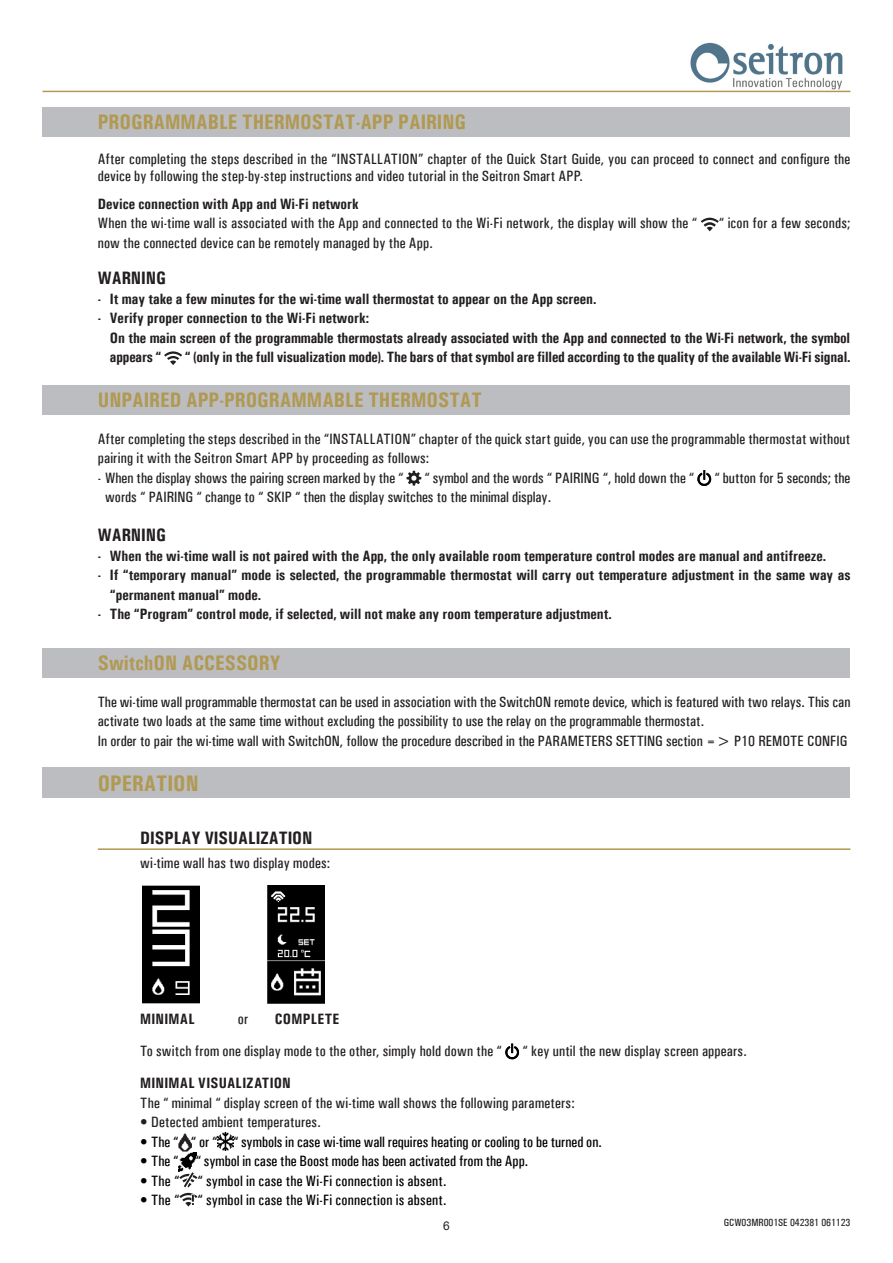
<style>
.page{position:relative;width:893px;height:1263px;background:#fff}
.page>*{position:absolute;margin:0;border:0;box-sizing:border-box;transform-origin:0 0}
.CAPITOLO{font:700 condensed 22.5px "Univers";color:#b09953}
.CAPITOLO-2{font:700 condensed 21px "Univers";color:#b09953}
.PARAMETRO_UTENTE{font:700 condensed 18px "Univers";color:#231f20}
.Titolo_Paragrafo{font:700 condensed 18px "Univers";color:#231f20}
.Descrizione_-_elenco_trattini_-_Standard{font:700 condensed 18px "Univers";color:#231f20}
.Note__Attenzione__-_elenco_trattini_-_St{font:700 condensed 15px/19.5px "Univers";color:#231f20}
.Descrizione_-_Standard{font:500 condensed 15px/17.2px "Univers";letter-spacing:.015em;color:#231f20}
.Descrizione_-_elenco_trattini_-_Standard-2{font:500 condensed 15px/19.5px "Univers";color:#231f20}
.Descrizione{font:500 condensed 15px "Univers";letter-spacing:.015em;color:#231f20}
.Descrizione-2{font:500 condensed 15px "Univers";letter-spacing:.005em;color:#000}
.Descrizione-3{font:700 condensed 15px "Univers";letter-spacing:.02em;color:#231f20}
.t1{font:12px "Arial";color:#231f20}
.t2{font:500 condensed 10.5px "Univers";color:#231f20}
</style>
<div class="page">
<img style="left:686px;top:42px;width:164px;height:49px">
<hr style="left:43px;top:91px;width:807px;height:1px;background:#b09953">
<div style="left:43px;top:107px;width:807px;height:30px;background:#bcbdc0"></div>
<div style="left:43px;top:385px;width:807px;height:30px;background:#bcbdc0"></div>
<div style="left:43px;top:648px;width:807px;height:30px;background:#bcbdc0"></div>
<div style="left:43px;top:767px;width:807px;height:31px;background:#bcbdc0"></div>
<hr style="left:98px;top:848px;width:752px;height:2px;background:#b09953">
<svg style="left:701px;top:218px;width:18px;height:13px"></svg>
<svg style="left:164px;top:351px;width:18px;height:14px"></svg>
<svg style="left:407px;top:471px;width:14px;height:15px"></svg>
<svg style="left:698px;top:471px;width:13px;height:14px"></svg>
<svg style="left:506px;top:1044px;width:13px;height:15px"></svg>
<img style="left:178px;top:1133px;width:13px;height:18px">
<img style="left:217px;top:1132px;width:16px;height:18px">
<img style="left:178px;top:1152px;width:18px;height:20px">
<svg style="left:179px;top:1167px;width:19px;height:39px"></svg>
<img style="left:267px;top:886px;width:58px;height:117px">
<img style="left:142px;top:886px;width:58px;height:117px">
<p class="CAPITOLO-2" style="left:98px;top:109px;width:370px">PROGRAMMABLE THERMOSTAT-APP PAIRING</p>
<p class="Descrizione_-_Standard" style="left:98px;top:150px;width:754px">After completing the steps described in the “INSTALLATION” chapter of the Quick Start Guide, you can proceed to connect and configure the device by following the step-by-step instructions and video tutorial in the Seitron Smart APP.</p>
<p class="Note__Attenzione__-_elenco_trattini_-_St" style="left:98px;top:194px;width:263px">Device connection with App and Wi-Fi network</p>
<p class="Descrizione_-_Standard" style="left:98px;top:215px;width:601px">When the wi-time wall is associated with the App and connected to the Wi-Fi network, the display will show the “</p>
<p class="Descrizione_-_Standard" style="left:719px;top:215px;width:133px">“ icon for a few seconds;</p>
<p class="Descrizione_-_Standard" style="left:98px;top:234px;width:336px">now the connected device can be remotely managed by the App.</p>
<p class="Titolo_Paragrafo" style="left:98px;top:267px;width:70px">WARNING</p>
<p class="Note__Attenzione__-_elenco_trattini_-_St" style="left:98px;top:289px;width:500px">- It may take a few minutes for the wi-time wall thermostat to appear on the App screen.</p>
<p class="Note__Attenzione__-_elenco_trattini_-_St" style="left:98px;top:308px;width:273px">- Verify proper connection to the Wi-Fi network:</p>
<p class="Note__Attenzione__-_elenco_trattini_-_St" style="left:110px;top:328px;width:742px">On the main screen of the programmable thermostats already associated with the App and connected to the Wi-Fi network, the symbol appears “</p>
<p class="Note__Attenzione__-_elenco_trattini_-_St" style="left:185px;top:347px;width:667px">“ (only in the full visualization mode). The bars of that symbol are filled according to the quality of the available Wi-Fi signal.</p>
<p class="CAPITOLO-2" style="left:98px;top:387px;width:386px">UNPAIRED APP-PROGRAMMABLE THERMOSTAT</p>
<p class="Descrizione_-_Standard" style="left:98px;top:429px;width:754px;line-height:19.5px">After completing the steps described in the “INSTALLATION” chapter of the quick start guide, you can use the programmable thermostat without pairing it with the Seitron Smart APP by proceeding as follows:</p>
<p class="Descrizione_-_elenco_trattini_-_Standard-2" style="left:98px;top:468px;width:307px">- When the display shows the pairing screen marked by the “</p>
<p class="Descrizione_-_elenco_trattini_-_Standard-2" style="left:424px;top:468px;width:271px">“ symbol and the words “ PAIRING “, hold down the “</p>
<p class="Descrizione_-_elenco_trattini_-_Standard-2" style="left:714px;top:468px;width:137px">“ button for 5 seconds; the</p>
<p class="Descrizione_-_elenco_trattini_-_Standard-2" style="left:105px;top:488px;width:447px">words “ PAIRING “ change to “ SKIP “ then the display switches to the minimal display.</p>
<p class="Descrizione_-_elenco_trattini_-_Standard" style="left:98px;top:524px;width:70px">WARNING</p>
<p class="Note__Attenzione__-_elenco_trattini_-_St" style="left:98px;top:546px;width:730px">- When the wi-time wall is not paired with the App, the only available room temperature control modes are manual and antifreeze.</p>
<p class="Note__Attenzione__-_elenco_trattini_-_St" style="left:110px;top:565px;width:742px;text-indent:-12px">- If “temporary manual” mode is selected, the programmable thermostat will carry out temperature adjustment in the same way as “permanent manual” mode.</p>
<p class="Note__Attenzione__-_elenco_trattini_-_St" style="left:98px;top:604px;width:515px">- The “Program” control mode, if selected, will not make any room temperature adjustment.</p>
<p class="CAPITOLO-2" style="left:98px;top:650px;width:184px">SwitchON ACCESSORY</p>
<p class="Descrizione_-_elenco_trattini_-_Standard-2" style="left:98px;top:692px;width:754px">The wi-time wall programmable thermostat can be used in association with the SwitchON remote device, which is featured with two relays. This can activate two loads at the same time without excluding the possibility to use the relay on the programmable thermostat.</p>
<p class="Descrizione_-_elenco_trattini_-_Standard-2" style="left:98px;top:731px;width:751px">In order to pair the wi-time wall with SwitchON, follow the procedure described in the PARAMETERS SETTING section =&gt; P10 REMOTE CONFIG</p>
<p class="CAPITOLO" style="left:98px;top:769px;width:102px">OPERATION</p>
<p class="PARAMETRO_UTENTE" style="left:140px;top:827px;width:174px">DISPLAY VISUALIZATION</p>
<p class="Descrizione" style="left:140px;top:854px;width:191px">wi-time wall has two display modes:</p>
<p class="Descrizione-3" style="left:140px;top:1010px;width:56px">MINIMAL</p>
<p class="Descrizione" style="left:238px;top:1010px;width:12px">or</p>
<p class="Descrizione-3" style="left:275px;top:1010px;width:66px">COMPLETE</p>
<p class="Descrizione" style="left:140px;top:1042px;width:363px">To switch from one display mode to the other, simply hold down the “</p>
<p class="Descrizione" style="left:523px;top:1042px;width:226px">“ key until the new display screen appears.</p>
<p class="Descrizione-3" style="left:140px;top:1074px;width:152px">MINIMAL VISUALIZATION</p>
<p class="Descrizione" style="left:140px;top:1094px;width:436px">The “ minimal “ display screen of the wi-time wall shows the following parameters:</p>
<p class="Descrizione" style="left:140px;top:1113px;width:182px">• Detected ambient temperatures.</p>
<p class="Descrizione-2" style="left:140px;top:1133px;width:463px">• The “ “ or “ “ symbols in case wi-time wall requires heating or cooling to be turned on.</p>
<p class="Descrizione-2" style="left:140px;top:1152px;width:389px">• The “ “ symbol in case the Boost mode has been activated from the App.</p>
<p class="Descrizione-2" style="left:140px;top:1172px;width:308px">• The “ “ symbol in case the Wi-Fi connection is absent.</p>
<p class="Descrizione-2" style="left:140px;top:1191px;width:308px">• The “ “ symbol in case the Wi-Fi connection is absent.</p>
<p class="t1" style="left:443px;top:1217px;width:8px">6</p>
<p class="t2" style="left:724px;top:1216px;width:128px">GCW03MR001SE 042381 061123</p>
</div>
